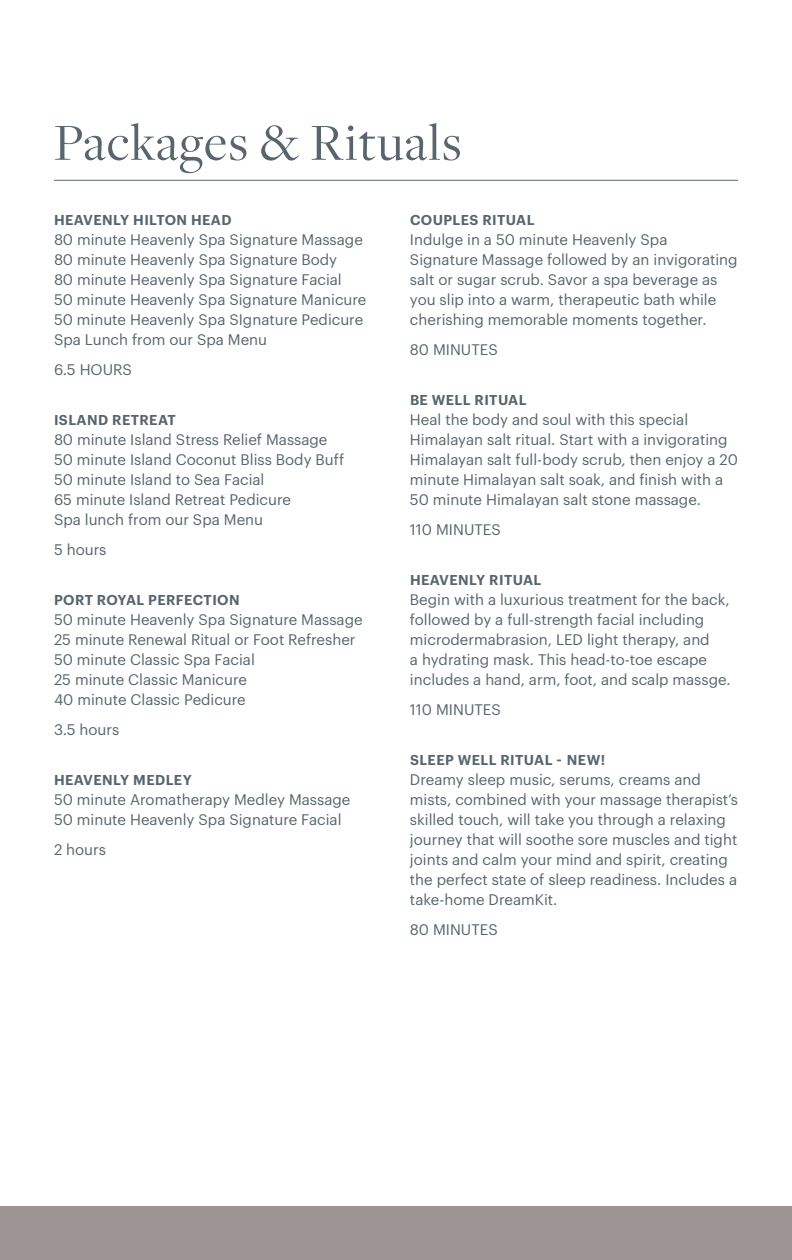
<style>
.page{position:relative;width:792px;height:1260px;background:#fff}
.page>*{position:absolute;margin:0;border:0;box-sizing:border-box;transform-origin:0 0}
.t1{font:54px "Freight Disp Pro";letter-spacing:.025em;color:#58656c}
.t2{font:15px/20px "Graphik Starwood";color:#58656c}
.t3{font:600 14px "Graphik Starwood";letter-spacing:.03em;color:#58656c}
</style>
<div class="page">
<div style="left:0;top:1206px;width:792px;height:54px;background:#9d9593"></div>
<hr style="left:54px;top:180px;width:684px;height:1px;background:#58656c">
<h1 class="t1" style="left:54px;top:107px;width:409px">Packages &amp; Rituals</h1>
<p class="t3" style="left:54px;top:209px;width:179px">HEAVENLY HILTON HEAD</p>
<p class="t2" style="left:54px;top:228px;width:314px">80 minute Heavenly Spa Signature Massage 80 minute Heavenly Spa Signature Body<br>80 minute Heavenly Spa Signature Facial<br>50 minute Heavenly Spa Signature Manicure 50 minute Heavenly Spa SIgnature Pedicure Spa Lunch from our Spa Menu</p>
<p class="t2" style="left:54px;top:358px;width:79px">6.5 HOURS</p>
<p class="t3" style="left:54px;top:409px;width:123px">ISLAND RETREAT</p>
<p class="t2" style="left:54px;top:428px;width:292px">80 minute Island Stress Relief Massage 50 minute Island Coconut Bliss Body Buff 50 minute Island to Sea Facial<br>65 minute Island Retreat Pedicure<br>Spa lunch from our Spa Menu</p>
<p class="t2" style="left:54px;top:538px;width:54px">5 hours</p>
<p class="t3" style="left:54px;top:589px;width:187px">PORT ROYAL PERFECTION</p>
<p class="t2" style="left:54px;top:608px;width:310px">50 minute Heavenly Spa Signature Massage 25 minute Renewal Ritual or Foot Refresher 50 minute Classic Spa Facial<br>25 minute Classic Manicure<br>40 minute Classic Pedicure</p>
<p class="t2" style="left:54px;top:718px;width:67px">3.5 hours</p>
<p class="t3" style="left:54px;top:769px;width:139px">HEAVENLY MEDLEY</p>
<p class="t2" style="left:54px;top:788px;width:298px">50 minute Aromatherapy Medley Massage<br>50 minute Heavenly Spa Signature Facial</p>
<p class="t2" style="left:54px;top:838px;width:53px">2 hours</p>
<p class="t3" style="left:410px;top:209px;width:126px">COUPLES RITUAL</p>
<p class="t2" style="left:410px;top:228px;width:329px">Indulge in a 50 minute Heavenly Spa Signature Massage followed by an invigorating salt or sugar scrub. Savor a spa beverage as you slip into a warm, therapeutic bath while cherishing memorable moments together.</p>
<p class="t2" style="left:410px;top:338px;width:89px">80 MINUTES</p>
<p class="t3" style="left:410px;top:389px;width:118px">BE WELL RITUAL</p>
<p class="t2" style="left:410px;top:408px;width:330px">Heal the body and soul with this special Himalayan salt ritual. Start with a invigorating Himalayan salt full-body scrub, then enjoy a 20 minute Himalayan salt soak, and finish with a 50 minute Himalayan salt stone massage.</p>
<p class="t2" style="left:410px;top:518px;width:92px">110 MINUTES</p>
<p class="t3" style="left:410px;top:569px;width:133px">HEAVENLY RITUAL</p>
<p class="t2" style="left:410px;top:588px;width:322px">Begin with a luxurious treatment for the back, followed by a full-strength facial including microdermabrasion, LED light therapy, and<br>a hydrating mask. This head-to-toe escape includes a hand, arm, foot, and scalp massge.</p>
<p class="t2" style="left:410px;top:698px;width:92px">110 MINUTES</p>
<p class="t3" style="left:410px;top:749px;width:197px">SLEEP WELL RITUAL - NEW!</p>
<p class="t2" style="left:410px;top:768px;width:329px">Dreamy sleep music, serums, creams and mists, combined with your massage therapist’s skilled touch, will take you through a relaxing journey that will soothe sore muscles and tight joints and calm your mind and spirit, creating the perfect state of sleep readiness. Includes a take-home DreamKit.</p>
<p class="t2" style="left:410px;top:918px;width:89px">80 MINUTES</p>
</div>
